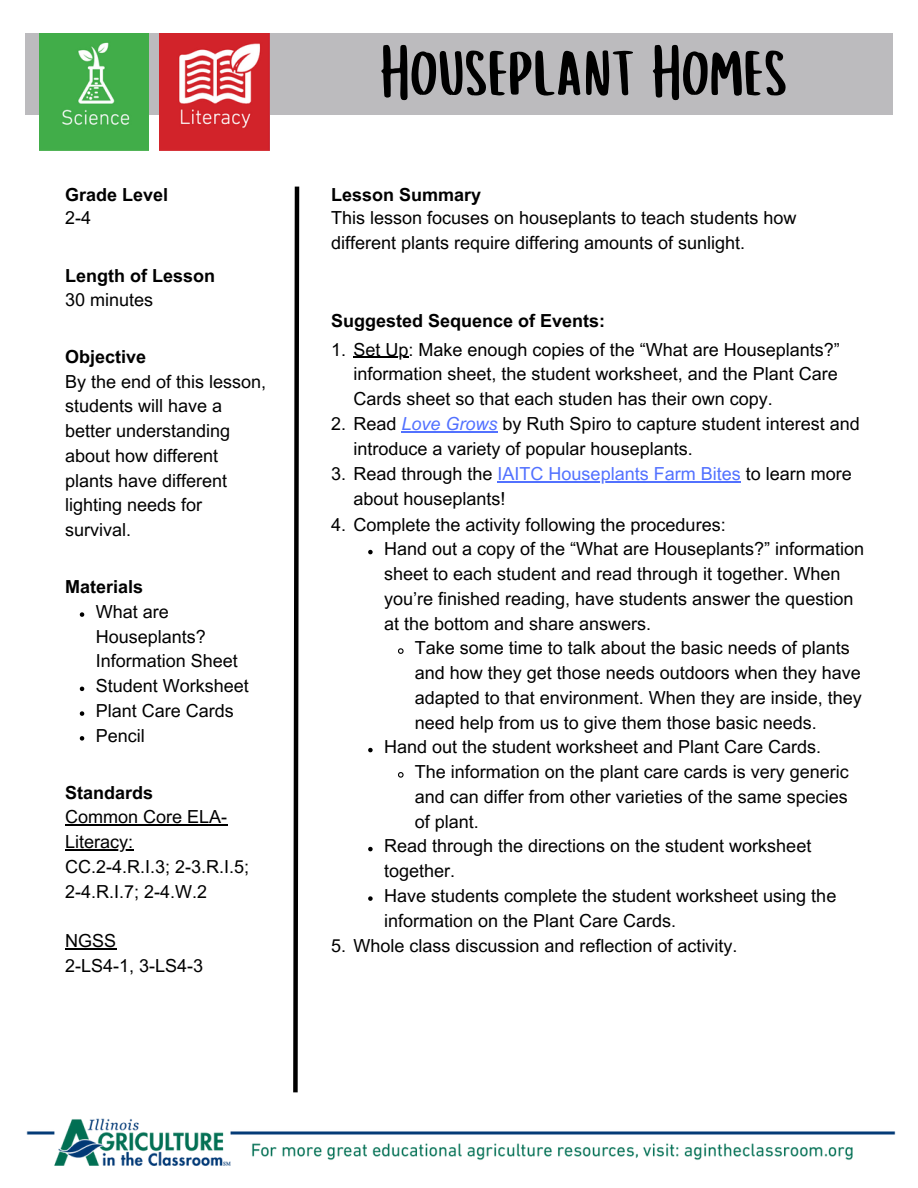
<style>
.page{position:relative;width:918px;height:1188px;background:#fff}
.page>*{position:absolute;margin:0;border:0;box-sizing:border-box;transform-origin:0 0}
.t1{font:78px "Cup Cakes";letter-spacing:-.2em;color:#000}
.t2{font:18px/24.8px "Arial MT Pro";color:#000}
.t3{font:700 18px "Arial MT Pro";color:#000}
.s1{font-style:italic;color:#5271ff}
.s2{color:#5271ff}
</style>
<div class="page">
<div style="left:25px;top:33px;width:867px;height:81px;background:#bcbbbe"></div>
<img style="left:160px;top:33px;width:109px;height:117px">
<img style="left:39px;top:33px;width:109px;height:117px">
<img style="left:26px;top:1118px;width:870px;height:48px">
<svg style="left:293px;top:186px;width:7px;height:907px"></svg>
<svg style="left:80px;top:612px;width:4px;height:5px"></svg>
<svg style="left:80px;top:687px;width:4px;height:4px"></svg>
<svg style="left:80px;top:711px;width:4px;height:5px"></svg>
<svg style="left:80px;top:736px;width:4px;height:5px"></svg>
<hr style="left:65px;top:824px;width:162px;height:2px;background:#000">
<hr style="left:65px;top:849px;width:68px;height:1px;background:#000">
<hr style="left:65px;top:948px;width:51px;height:1px;background:#000">
<hr style="left:402px;top:431px;width:96px;height:1px;background:#5271ff">
<hr style="left:498px;top:481px;width:243px;height:2px;background:#5271ff">
<svg style="left:368px;top:550px;width:5px;height:4px"></svg>
<svg style="left:398px;top:648px;width:6px;height:6px"></svg>
<svg style="left:368px;top:748px;width:5px;height:4px"></svg>
<svg style="left:398px;top:772px;width:6px;height:6px"></svg>
<svg style="left:368px;top:847px;width:5px;height:4px"></svg>
<svg style="left:368px;top:896px;width:5px;height:5px"></svg>
<hr style="left:354px;top:357px;width:55px;height:1px;background:#000">
<p class="t3" style="left:65px;top:187px;width:105px">Grade Level</p>
<p class="t2" style="left:65px;top:208px;width:28px">2-4</p>
<h3 class="t3" style="left:65px;top:269px;width:152px">Length of Lesson</h3>
<p class="t2" style="left:65px;top:290px;width:90px">30 minutes</p>
<p class="t3" style="left:65px;top:350px;width:83px">Objective</p>
<h3 class="t2" style="left:65px;top:371px;width:203px">By the end of this lesson, students will have a better understanding about how different plants have different lighting needs for survival.</h3>
<p class="t3" style="left:65px;top:580px;width:80px">Materials</p>
<h3 class="t2" style="left:96px;top:602px;width:144px">What are<br>Houseplants?<br>Information Sheet</h3>
<p class="t2" style="left:96px;top:676px;width:155px">Student Worksheet</p>
<h3 class="t2" style="left:96px;top:701px;width:140px">Plant Care Cards</h3>
<p class="t2" style="left:96px;top:725px;width:51px">Pencil</p>
<p class="t3" style="left:65px;top:786px;width:90px">Standards</p>
<h3 class="t2" style="left:65px;top:807px;width:164px">Common Core ELA-</h3>
<p class="t2" style="left:65px;top:832px;width:186px">Literacy:<br>CC.2-4.R.I.3; 2-3.R.I.5;</p>
<p class="t2" style="left:65px;top:881px;width:144px">2-4.R.I.7; 2-4.W.2</p>
<p class="t2" style="left:65px;top:931px;width:53px">NGSS</p>
<p class="t2" style="left:65px;top:955px;width:140px">2-LS4-1, 3-LS4-3</p>
<h1 class="t1" style="left:381px;top:22px;width:425px">Houseplant Homes</h1>
<p class="t3" style="left:331px;top:187px;width:152px">Lesson Summary</p>
<p class="t2" style="left:331px;top:208px;width:467px">This lesson focuses on houseplants to teach students how different plants require differing amounts of sunlight.</p>
<p class="t3" style="left:331px;top:314px;width:276px">Suggested Sequence of Events:</p>
<h2 class="t2" style="left:354px;top:339px;width:488px;text-align:justify;text-indent:-22px">1. Set Up: Make enough copies of the “What are Houseplants?” information sheet, the student worksheet, and the Plant Care Cards sheet so that each studen has their own copy.</h2>
<p class="t2" style="left:354px;top:413px;width:508px;text-indent:-22px">2. Read <span class="s1">Love Grows</span> by Ruth Spiro to capture student interest and introduce a variety of popular houseplants.</p>
<p class="t2" style="left:331px;top:464px;width:522px">3. Read through the <span class="s2">IAITC Houseplants Farm Bites</span> to learn more</p>
<p class="t2" style="left:354px;top:489px;width:154px">about houseplants!</p>
<p class="t2" style="left:331px;top:514px;width:396px">4. Complete the activity following the procedures:</p>
<p class="t2" style="left:384px;top:539px;width:482px">Hand out a copy of the “What are Houseplants?” information sheet to each student and read through it together. When you’re finished reading, have students answer the question at the bottom and share answers.</p>
<h3 class="t2" style="left:415px;top:638px;width:449px">Take some time to talk about the basic needs of plants and how they get those needs outdoors when they have adapted to that environment. When they are inside, they need help from us to give them those basic needs.</h3>
<p class="t2" style="left:384px;top:737px;width:439px">Hand out the student worksheet and Plant Care Cards.</p>
<p class="t2" style="left:415px;top:762px;width:436px;text-align:justify">The information on the plant care cards is very generic and can differ from other varieties of the same species of plant.</p>
<p class="t2" style="left:384px;top:836px;width:429px">Read through the directions on the student worksheet together.</p>
<p class="t2" style="left:384px;top:886px;width:454px">Have students complete the student worksheet using the information on the Plant Care Cards.</p>
<p class="t2" style="left:331px;top:936px;width:408px">5. Whole class discussion and reflection of activity.</p>
</div>
